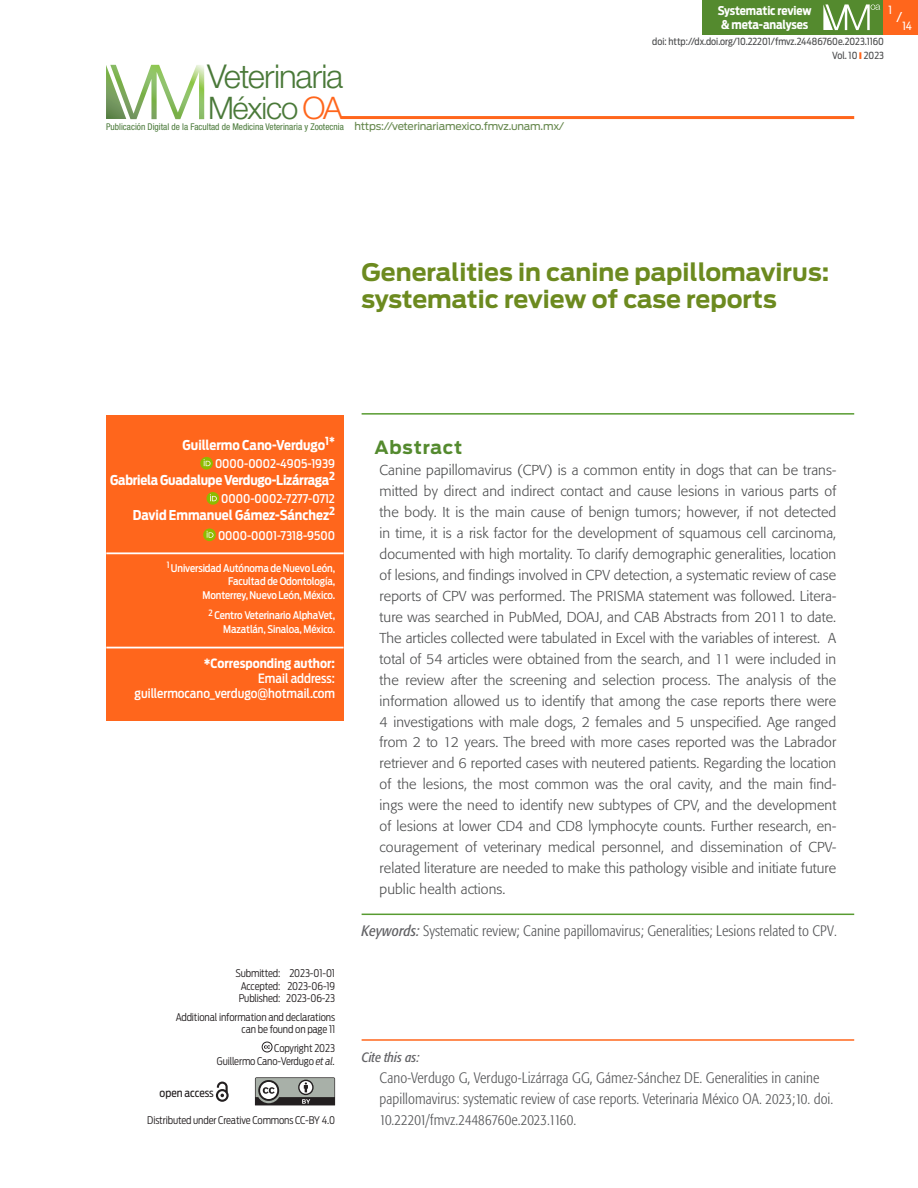
<style>
.page{position:relative;width:918px;height:1188px;background:#fff}
.page>*{position:absolute;margin:0;border:0;box-sizing:border-box;transform-origin:0 0}
.t1{font:300 32.85px "Helvetica Neue LT Std";letter-spacing:-.025em;color:#4a7939}
.t2{font:300 31.05px "Helvetica Neue LT Std";letter-spacing:-.035em;color:#4a7939}
._0_a_título{font:700 24px/27px "Antenna";color:#6c8a1f}
._02_sumario_a_titulo{font:700 18px "Antenna";letter-spacing:.045em;color:#548a2e}
._0_b_keywords{font:300 condensed 15px/21px "Formata";letter-spacing:.005em;color:#57585a}
._02_sumario_b_texto{font:300 14.25px/21px "Formata";letter-spacing:.005em;color:#4b4c4d;text-align:justify}
._01_autores_a_nombre{font:700 13.5px "Antenna Cond";letter-spacing:-.015em;color:#fff}
._0_b_keywords-2{font:italic condensed 13.5px "Formata";letter-spacing:.005em;color:#636366}
.t3{font:13.5px "Antenna Cond";color:#fff}
._01_autores_c_correo{font:500 12.75px/15px "Antenna Cond";color:#fff;text-align:right}
._01_autores_c_correo-2{font:700 12.75px "Antenna Cond";color:#fff}
._01_autores_a_nombre-2{font:500 12px "Antenna Cond";color:#fff}
.t4{font:700 12px/14.4px "Antenna Cond";letter-spacing:-.01em;color:#fff}
._07_figura_pie{font:11.25px "Antenna Cond";color:#231f20}
.t5{font:11.25px "Antenna Cond";color:#fff}
._01_autores_b_pies{font:300 10.5px/12.5px "Antenna Cond";letter-spacing:-.01em;color:#231f20;text-align:right}
._01_autores_b_pies-2{font:500 10.5px/13.6px "Antenna Cond";letter-spacing:-.01em;color:#fff;text-align:right}
.t6{font:10.5px "Antenna";letter-spacing:-.02em;color:#64864b}
.t7{font:9.75px "Antenna Cond";color:#4b4c4d}
.t8{font:condensed 9.3px "Helvetica Neue LT Std";color:#4a7939}
.s1{color:#ff661c}
.s2{font-style:italic}
.s3{font-weight:400;font-style:italic;color:#636366}
</style>
<div class="page">
<hr style="left:341px;top:116px;width:513px;height:3px;background:#ff661c">
<div style="left:702px;top:0;width:185px;height:34px;background:#548a2e"></div>
<svg style="left:823px;top:4px;width:57px;height:26px"></svg>
<svg style="left:106px;top:65px;width:98px;height:54px"></svg>
<div style="left:884px;top:0;width:34px;height:34px;background:#ff661c"></div>
<svg style="left:262px;top:1042px;width:11px;height:10px"></svg>
<svg style="left:216px;top:1082px;width:13px;height:20px"></svg>
<div style="left:144px;top:1078px;width:101px;height:27px;border:1px solid #fff"></div>
<svg style="left:255px;top:1077px;width:80px;height:28px;background:#828481"></svg>
<hr style="left:362px;top:914px;width:492px;height:1px;background:#589b31">
<div style="left:106px;top:416px;width:238px;height:305px;background:#ff661c"></div>
<svg style="left:200px;top:457px;width:13px;height:13px"></svg>
<svg style="left:204px;top:459px;width:7px;height:7px"></svg>
<svg style="left:207px;top:492px;width:12px;height:13px"></svg>
<svg style="left:210px;top:494px;width:7px;height:7px"></svg>
<svg style="left:203px;top:528px;width:13px;height:13px"></svg>
<svg style="left:207px;top:531px;width:6px;height:7px"></svg>
<hr style="left:106px;top:552px;width:238px;height:2px;background:#fff">
<hr style="left:106px;top:647px;width:238px;height:1px;background:#fff">
<hr style="left:362px;top:1039px;width:492px;height:2px;background:#ff661c">
<hr style="left:362px;top:413px;width:492px;height:2px;background:#589b31">
<h1 class="t1" style="left:207px;top:57px;width:138px">Veterinaria</h1>
<h2 class="t2" style="left:208px;top:89px;width:136px">México <span class="s1">OA</span></h2>
<p class="t8" style="left:106px;top:121px;width:239px">Publicación Digital de la Facultad de Medicina Veterinaria y Zootecnia</p>
<p class="t6" style="left:354px;top:120px;width:211px">https://veterinariamexico.fmvz.unam.mx/</p>
<p class="t4" style="left:718px;top:3px;width:95px">Systematic review &amp; meta-analyses</p>
<p class="t5" style="left:889px;top:3px;width:5px">1</p>
<p class="t3" style="left:897px;top:9px;width:7px">/</p>
<p class="t5" style="left:902px;top:19px;width:11px">14</p>
<p class="t7" style="left:652px;top:36px;width:233px">doi: http://dx.doi.org/10.22201/fmvz.24486760e.2023.1160</p>
<p class="t7" style="left:832px;top:50px;width:53px">Vol. 10 2023</p>
<p class="_0_a_título" style="left:362px;top:259px;width:469px">Generalities in canine papillomavirus: systematic review of case reports</p>
<p class="_01_autores_a_nombre" style="left:183px;top:437px;width:154px">Guillermo Cano-Verdugo<sup>1*</sup></p>
<p class="_01_autores_a_nombre-2" style="left:215px;top:457px;width:122px">0000-0002-4905-1939</p>
<p class="_01_autores_a_nombre" style="left:110px;top:472px;width:227px">Gabriela Guadalupe Verdugo-Lizárraga<sup>2</sup></p>
<p class="_01_autores_a_nombre-2" style="left:221px;top:492px;width:115px">0000-0002-7277-0712</p>
<p class="_01_autores_a_nombre" style="left:133px;top:507px;width:204px">David Emmanuel Gámez-Sánchez<sup>2</sup></p>
<p class="_01_autores_a_nombre-2" style="left:218px;top:528px;width:119px">0000-0001-7318-9500</p>
<p class="_01_autores_b_pies-2" style="left:167px;top:561px;width:170px"><sup>1</sup> Universidad Autónoma de Nuevo León,<br>Facultad de Odontología,<br>Monterrey, Nuevo León, México.</p>
<p class="_01_autores_b_pies-2" style="left:209px;top:609px;width:128px"><sup>2</sup> Centro Veterinario AlphaVet,<br>Mazatlán, Sinaloa, México.</p>
<p class="_01_autores_c_correo-2" style="left:204px;top:656px;width:133px">*Corresponding author:</p>
<p class="_01_autores_c_correo" style="left:135px;top:671px;width:202px">Email address: guillermocano_verdugo@hotmail.com</p>
<p class="_01_autores_b_pies" style="left:236px;top:967px;width:101px">Submitted: 2023-01-01</p>
<p class="_01_autores_b_pies" style="left:241px;top:980px;width:96px">Accepted: 2023-06-19</p>
<p class="_01_autores_b_pies" style="left:239px;top:992px;width:98px">Published: 2023-06-23</p>
<p class="_01_autores_b_pies" style="left:176px;top:1011px;width:161px">Additional information and declarations can be found on page 11</p>
<p class="_01_autores_b_pies" style="left:217px;top:1042px;width:120px">Copyright 2023<br>Guillermo Cano-Verdugo <span class="s2">et al.</span></p>
<p class="_07_figura_pie" style="left:160px;top:1086px;width:56px">open access</p>
<p class="_01_autores_b_pies" style="left:147px;top:1114px;width:189px">Distributed under Creative Commons CC-BY 4.0</p>
<p class="_02_sumario_a_titulo" style="left:374px;top:437px;width:90px">Abstract</p>
<p class="_02_sumario_b_texto" style="left:380px;top:460px;width:458px">Canine papillomavirus (CPV) is a common entity in dogs that can be trans&shy;mitted by direct and indirect contact and cause lesions in various parts of the body. It is the main cause of benign tumors; however, if not detected in time, it is a risk factor for the development of squamous cell carcinoma, documented with high mortality. To clarify demographic generalities, location of lesions, and findings involved in CPV detection, a systematic review of case reports of CPV was performed. The PRISMA statement was followed. Litera&shy;ture was searched in PubMed, DOAJ, and CAB Abstracts from 2011 to date.<br>The articles collected were tabulated in Excel with the variables of interest. A total of 54 articles were obtained from the search, and 11 were included in the review after the screening and selection process. The analysis of the information allowed us to identify that among the case reports there were 4 investigations with male dogs, 2 females and 5 unspecified. Age ranged from 2 to 12 years. The breed with more cases reported was the Labrador retriever and 6 reported cases with neutered patients. Regarding the location of the lesions, the most common was the oral cavity, and the main find&shy;ings were the need to identify new subtypes of CPV, and the development of lesions at lower CD4 and CD8 lymphocyte counts. Further research, en&shy;couragement of veterinary medical personnel, and dissemination of CPV&shy;related literature are needed to make this pathology visible and initiate future public health actions.</p>
<p class="_0_b_keywords" style="left:362px;top:920px;width:477px"><span class="s3">Keywords:</span> Systematic review; Canine papillomavirus; Generalities; Lesions related to CPV.</p>
<p class="_0_b_keywords-2" style="left:362px;top:1049px;width:59px">Cite this as:</p>
<p class="_0_b_keywords" style="left:380px;top:1067px;width:455px">Cano-Verdugo G, Verdugo-Lizárraga GG, Gámez-Sánchez DE. Generalities in canine papillomavirus: systematic review of case reports. Veterinaria México OA. 2023;10. doi.<br>10.22201/fmvz.24486760e.2023.1160.</p>
</div>
